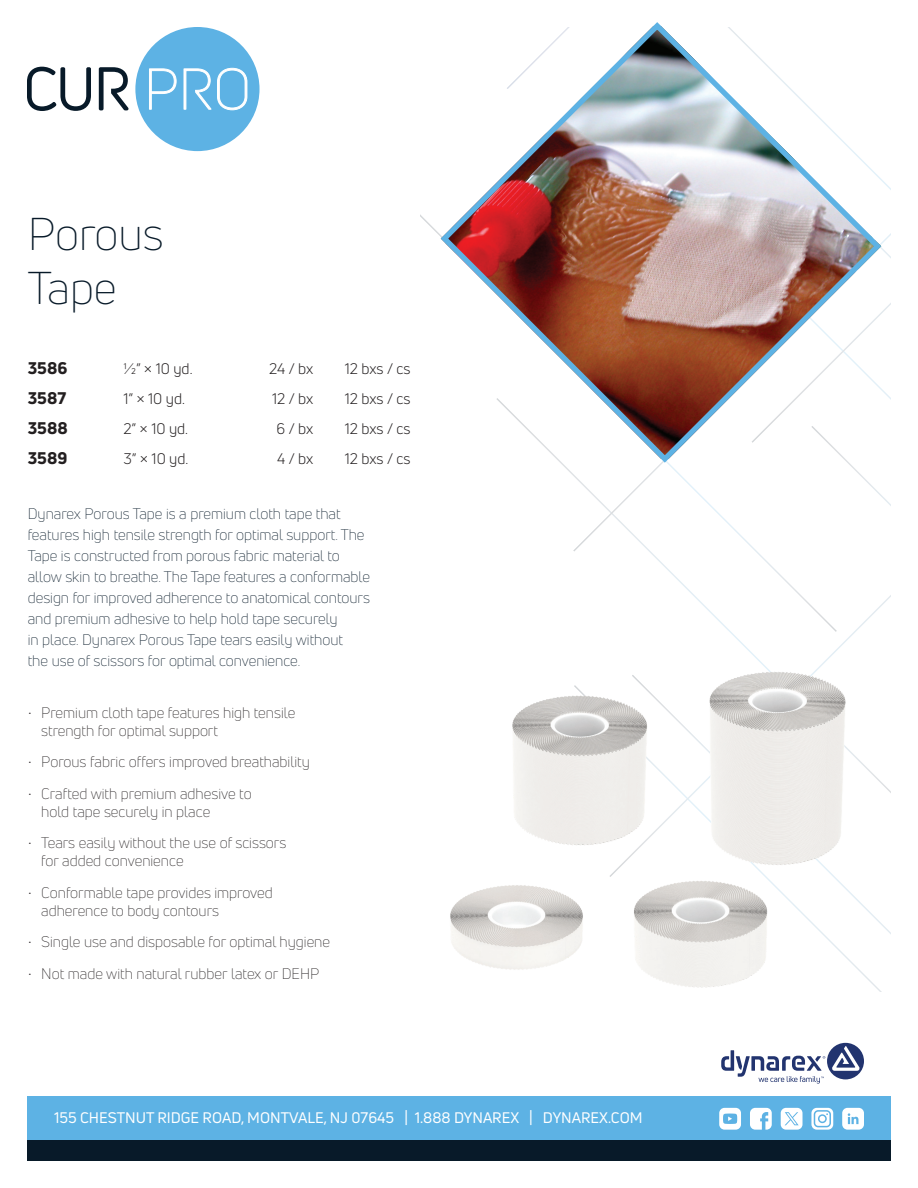
<style>
.page{position:relative;width:918px;height:1188px;background:#fff}
.page>*{position:absolute;margin:0;border:0;box-sizing:border-box;transform-origin:0 0}
.t1{font:300 45px/54px "Uni Neue";color:#081a29}
.t2{font:800 16.5px "Uni Neue";color:#231f20}
.t3{font:300 15px/21px "Uni Neue";color:#081a29}
.t4{font:300 15px/18px "Uni Neue";color:#231f20}
.t5{font:15px "Uni Neue";color:#231f20}
.t6{font:15px "Uni Neue";color:#fff}
</style>
<div class="page">
<svg style="left:564px;top:466px;width:327px;height:350px"></svg>
<svg style="left:573px;top:466px;width:318px;height:86px"></svg>
<img style="left:437px;top:22px;width:448px;height:444px">
<div style="left:28px;top:1139px;width:863px;height:22px;background:#081a29"></div>
<div style="left:28px;top:1096px;width:863px;height:43px;background:#5db2e4"></div>
<svg style="left:750px;top:1108px;width:22px;height:22px"></svg>
<svg style="left:811px;top:1108px;width:22px;height:22px"></svg>
<svg style="left:781px;top:1108px;width:22px;height:22px"></svg>
<svg style="left:719px;top:1108px;width:22px;height:22px"></svg>
<svg style="left:842px;top:1108px;width:22px;height:22px"></svg>
<svg style="left:721px;top:1043px;width:143px;height:41px"></svg>
<div style="left:135px;top:27px;width:125px;height:124px;background:#5db2e4;border-radius:50%"></div>
<svg style="left:149px;top:68px;width:28px;height:42px"></svg>
<svg style="left:183px;top:67px;width:65px;height:44px"></svg>
<svg style="left:27px;top:67px;width:64px;height:44px"></svg>
<svg style="left:99px;top:67px;width:30px;height:43px"></svg>
<img style="left:450px;top:885px;width:133px;height:85px">
<img style="left:634px;top:872px;width:142px;height:116px">
<img style="left:512px;top:683px;width:141px;height:172px">
<img style="left:700px;top:667px;width:156px;height:205px">
<h1 class="t1" style="left:28px;top:206px;width:137px">Porous<br>Tape</h1>
<p class="t2" style="left:28px;top:357px;width:41px">3586</p>
<p class="t5" style="left:123px;top:360px;width:71px">1/2” × 10 yd.</p>
<p class="t5" style="left:269px;top:360px;width:45px">24 / bx</p>
<p class="t5" style="left:345px;top:360px;width:67px">12 bxs / cs</p>
<p class="t2" style="left:28px;top:387px;width:40px">3587</p>
<p class="t5" style="left:123px;top:390px;width:63px">1” × 10 yd.</p>
<p class="t5" style="left:272px;top:390px;width:43px">12 / bx</p>
<p class="t5" style="left:345px;top:390px;width:67px">12 bxs / cs</p>
<p class="t2" style="left:28px;top:417px;width:41px">3588</p>
<p class="t5" style="left:123px;top:420px;width:66px">2” × 10 yd.</p>
<p class="t5" style="left:277px;top:420px;width:38px">6 / bx</p>
<p class="t5" style="left:345px;top:420px;width:67px">12 bxs / cs</p>
<p class="t2" style="left:28px;top:447px;width:41px">3589</p>
<p class="t5" style="left:123px;top:450px;width:66px">3” × 10 yd.</p>
<p class="t5" style="left:277px;top:450px;width:38px">4 / bx</p>
<p class="t5" style="left:345px;top:450px;width:67px">12 bxs / cs</p>
<p class="t3" style="left:28px;top:503px;width:344px">Dynarex Porous Tape is a premium cloth tape that features high tensile strength for optimal support. The Tape is constructed from porous fabric material to allow skin to breathe. The Tape features a conformable design for improved adherence to anatomical contours and premium adhesive to help hold tape securely<br>in place. Dynarex Porous Tape tears easily without<br>the use of scissors for optimal convenience.</p>
<p class="t4" style="left:41px;top:703px;width:256px;text-indent:-14px">• Premium cloth tape features high tensile strength for optimal support</p>
<p class="t4" style="left:28px;top:753px;width:284px">• Porous fabric offers improved breathability</p>
<p class="t4" style="left:41px;top:784px;width:212px;text-indent:-14px">• Crafted with premium adhesive to hold tape securely in place</p>
<p class="t4" style="left:41px;top:834px;width:247px;text-indent:-14px">• Tears easily without the use of scissors for added convenience</p>
<p class="t4" style="left:41px;top:883px;width:233px;text-indent:-14px">• Conformable tape provides improved adherence to body contours</p>
<p class="t4" style="left:28px;top:933px;width:304px">• Single use and disposable for optimal hygiene</p>
<p class="t4" style="left:28px;top:964px;width:293px">• Not made with natural rubber latex or DEHP</p>
<p class="t6" style="left:54px;top:1109px;width:590px">155 CHESTNUT RIDGE ROAD, MONTVALE, NJ 07645 | 1.888 DYNAREX | DYNAREX.COM</p>
</div>
